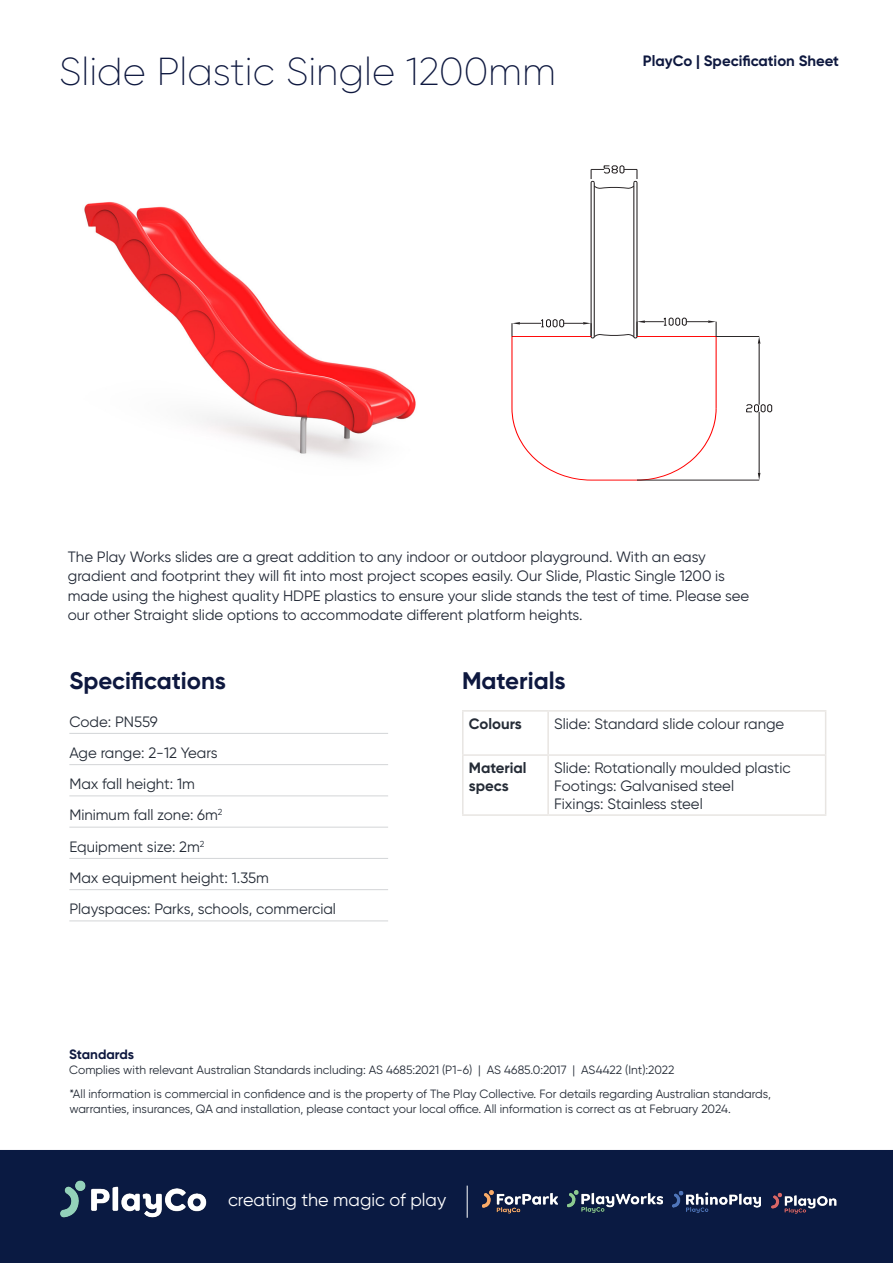
<style>
.page{position:relative;width:893px;height:1263px;background:#fff}
.page>*{position:absolute;margin:0;border:0;box-sizing:border-box;transform-origin:0 0}
.Page_heads_-_Product_pages{font:200 39px "Gilroy";color:#0e183f}
.t1{font:700 24px "Gilroy";color:#0e183f}
.t2{font:18px "Gilroy";color:#fff}
.t3{font:15px/19.5px "Gilroy";color:#222936}
.t4{font:15px "Gilroy";color:#242b36}
.t5{font:700 15px "Gilroy";color:#0e183f}
.t6{font:700 15px/18px "Gilroy";color:#242b36}
.t7{font:700 13.5px "Gilroy";color:#0e183f}
.t8{font:12px/14.4px "Gilroy";color:#242b36}
</style>
<div class="page">
<img style="left:84px;top:202px;width:332px;height:257px">
<div style="left:1px;top:1151px;width:891px;height:111px;background:#0a1a42"></div>
<div style="left:0;top:1150px;width:893px;height:113px;border:2px solid #0a1a42"></div>
<img style="left:60px;top:1180px;width:147px;height:38px">
<hr style="left:467px;top:1185px;width:1px;height:33px;background:#fff">
<img style="left:672px;top:1191px;width:89px;height:22px">
<img style="left:567px;top:1190px;width:96px;height:23px">
<img style="left:482px;top:1190px;width:76px;height:24px">
<img style="left:771px;top:1192px;width:66px;height:22px">
<hr style="left:462px;top:710px;width:86px;height:2px;background:#e8e5e2">
<hr style="left:462px;top:712px;width:2px;height:42px;background:#e8e5e2">
<hr style="left:548px;top:710px;width:278px;height:2px;background:#e8e5e2">
<hr style="left:547px;top:712px;width:2px;height:42px;background:#e8e5e2">
<hr style="left:825px;top:712px;width:1px;height:42px;background:#e8e5e2">
<hr style="left:462px;top:754px;width:86px;height:2px;background:#e8e5e2">
<hr style="left:462px;top:756px;width:2px;height:58px;background:#e8e5e2">
<hr style="left:548px;top:754px;width:278px;height:2px;background:#e8e5e2">
<hr style="left:547px;top:756px;width:2px;height:58px;background:#e8e5e2">
<hr style="left:825px;top:756px;width:1px;height:58px;background:#e8e5e2">
<hr style="left:462px;top:814px;width:86px;height:2px;background:#e8e5e2">
<hr style="left:548px;top:814px;width:278px;height:2px;background:#e8e5e2">
<hr style="left:637px;top:183px;width:1px;height:153px;background:#231f20">
<hr style="left:591px;top:183px;width:1px;height:153px;background:#231f20">
<hr style="left:594px;top:183px;width:1px;height:154px;background:#231f20">
<hr style="left:634px;top:183px;width:1px;height:154px;background:#231f20">
<svg style="left:512px;top:317px;width:205px;height:163px"></svg>
<svg style="left:746px;top:404px;width:26px;height:8px"></svg>
<svg style="left:758px;top:473px;width:2px;height:7px"></svg>
<svg style="left:758px;top:336px;width:2px;height:8px"></svg>
<hr style="left:759px;top:412px;width:1px;height:61px;background:#231f20">
<hr style="left:759px;top:344px;width:1px;height:61px;background:#231f20">
<hr style="left:637px;top:480px;width:122px;height:1px;background:#231f20">
<hr style="left:716px;top:336px;width:43px;height:1px;background:#231f20">
<svg style="left:591px;top:166px;width:47px;height:23px"></svg>
<hr style="left:69px;top:733px;width:319px;height:1px;background:#d3d5d7">
<hr style="left:69px;top:764px;width:319px;height:1px;background:#d3d5d7">
<hr style="left:69px;top:795px;width:319px;height:1px;background:#d3d5d7">
<hr style="left:69px;top:827px;width:319px;height:1px;background:#d3d5d7">
<hr style="left:69px;top:858px;width:319px;height:1px;background:#d3d5d7">
<hr style="left:69px;top:889px;width:319px;height:1px;background:#d3d5d7">
<hr style="left:69px;top:920px;width:319px;height:1px;background:#d3d5d7">
<p class="Page_heads_-_Product_pages" style="left:59px;top:48px;width:498px">Slide Plastic Single 1200mm</p>
<p class="t5" style="left:643px;top:51px;width:198px">PlayCo | Specification Sheet</p>
<p class="t3" style="left:68px;top:547px;width:683px">The Play Works slides are a great addition to any indoor or outdoor playground. With an easy gradient and footprint they will fit into most project scopes easily. Our Slide, Plastic Single 1200 is made using the highest quality HDPE plastics to ensure your slide stands the test of time. Please see our other Straight slide options to accommodate different platform heights.</p>
<p class="t1" style="left:69px;top:666px;width:158px">Specifications</p>
<p class="t4" style="left:69px;top:712px;width:90px">Code: PN559</p>
<p class="t4" style="left:69px;top:743px;width:150px">Age range: 2-12 Years</p>
<p class="t4" style="left:69px;top:775px;width:127px">Max fall height: 1m</p>
<p class="t4" style="left:69px;top:806px;width:155px">Minimum fall zone: 6m<sup>2</sup></p>
<p class="t4" style="left:69px;top:837px;width:137px">Equipment size: 2m<sup>2</sup></p>
<p class="t4" style="left:69px;top:868px;width:201px">Max equipment height: 1.35m</p>
<p class="t4" style="left:69px;top:900px;width:268px">Playspaces: Parks, schools, commercial</p>
<p class="t1" style="left:462px;top:666px;width:105px">Materials</p>
<p class="t6" style="left:469px;top:714px;width:55px">Colours</p>
<p class="t4" style="left:554px;top:714px;width:232px">Slide: Standard slide colour range</p>
<p class="t6" style="left:469px;top:759px;width:59px">Material specs</p>
<p class="t4" style="left:554px;top:759px;width:238px">Slide: Rotationally moulded plastic</p>
<p class="t4" style="left:554px;top:777px;width:181px">Footings: Galvanised steel</p>
<p class="t4" style="left:554px;top:795px;width:150px">Fixings: Stainless steel</p>
<p class="t7" style="left:69px;top:1046px;width:66px">Standards</p>
<p class="t8" style="left:69px;top:1062px;width:607px">Complies with relevant Australian Standards including: AS 4685:2021 (P1-6) | AS 4685.0:2017 | AS4422 (Int):2022</p>
<p class="t8" style="left:69px;top:1086px;width:703px">*All information is commercial in confidence and is the property of The Play Collective. For details regarding Australian standards, warranties, insurances, QA and installation, please contact your local office. All information is correct as at February 2024.</p>
<p class="t2" style="left:228px;top:1189px;width:220px">creating the magic of play</p>
</div>
